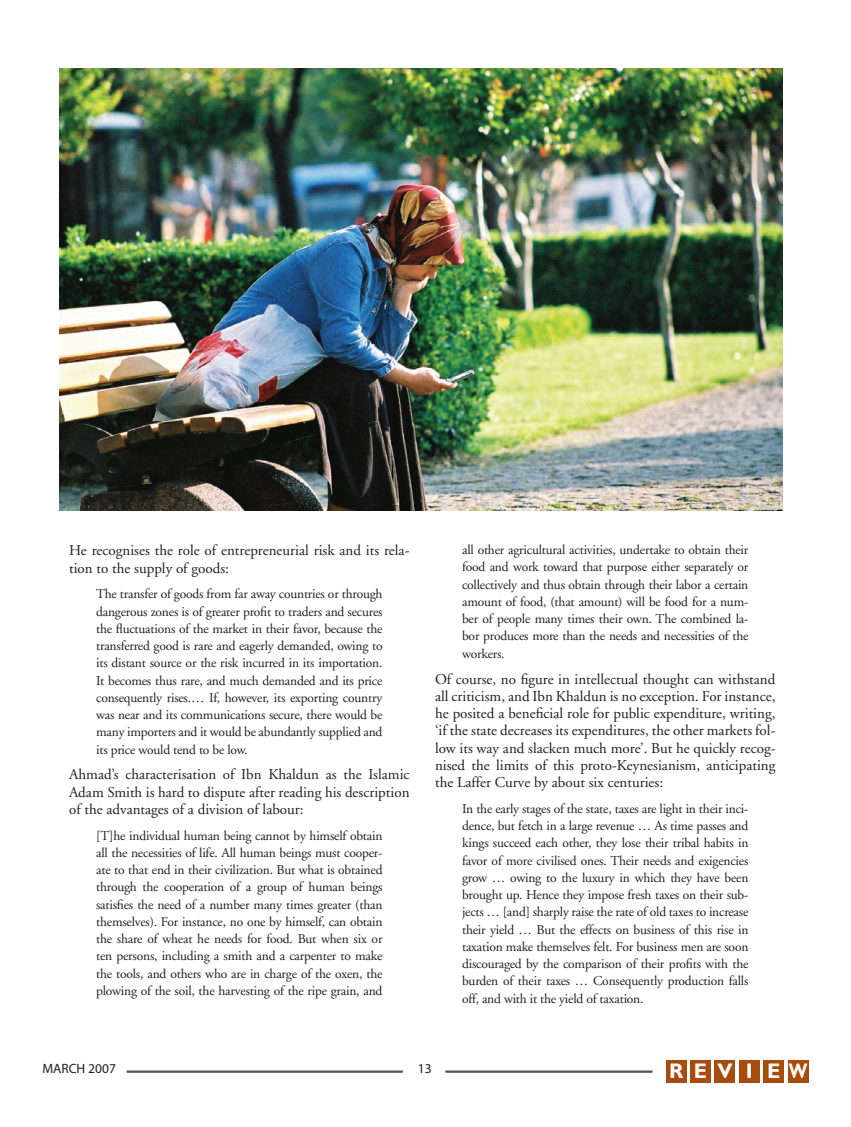
<style>
.page{position:relative;width:851px;height:1127px;background:#fff}
.page>*{position:absolute;margin:0;border:0;box-sizing:border-box;transform-origin:0 0}
.t1{font:700 21px "Gill Sans";color:#fff}
.t2{font:15px/17.2px "Adobe Garamond";color:#231f20;text-align:justify}
.t3{font:13.5px/17.2px "Adobe Garamond";letter-spacing:-.015em;color:#231f20;text-align:justify}
.t4{font:13.5px "Myriad Pro";color:#231f20}
</style>
<div class="page">
<div style="left:665px;top:1060px;width:21px;height:22px;background:#a84b0d"></div>
<div style="left:690px;top:1060px;width:20px;height:22px;background:#a84b0d"></div>
<div style="left:714px;top:1060px;width:21px;height:22px;background:#a84b0d"></div>
<div style="left:739px;top:1060px;width:20px;height:22px;background:#a84b0d"></div>
<div style="left:763px;top:1060px;width:20px;height:22px;background:#a84b0d"></div>
<div style="left:787px;top:1060px;width:21px;height:22px;background:#a84b0d"></div>
<hr style="left:127px;top:1071px;width:276px;height:1px;background:#231f20">
<hr style="left:127px;top:1072px;width:276px;height:1px;background:#231f20">
<hr style="left:445px;top:1071px;width:207px;height:1px;background:#231f20">
<hr style="left:445px;top:1072px;width:207px;height:1px;background:#231f20">
<img style="left:60px;top:69px;width:722px;height:441px">
<p class="t2" style="left:69px;top:542px;width:342px">He recognises the role of entrepreneurial risk and its rela&shy;tion to the supply of goods:</p>
<p class="t3" style="left:96px;top:586px;width:288px">The transfer of goods from far away countries or through dangerous zones is of greater profit to traders and secures the fluctuations of the market in their favor, because the transferred good is rare and eagerly demanded, owing to its distant source or the risk incurred in its importation.<br>It becomes thus rare, and much demanded and its price consequently rises.… If, however, its exporting country was near and its communications secure, there would be many importers and it would be abundantly supplied and its price would tend to be low.</p>
<p class="t2" style="left:69px;top:766px;width:342px">Ahmad’s characterisation of Ibn Khaldun as the Islamic Adam Smith is hard to dispute after reading his description of the advantages of a division of labour:</p>
<p class="t3" style="left:96px;top:827px;width:288px">[T]he individual human being cannot by himself obtain all the necessities of life. All human beings must cooper&shy;ate to that end in their civilization. But what is obtained through the cooperation of a group of human beings satisfies the need of a number many times greater (than themselves). For instance, no one by himself, can obtain the share of wheat he needs for food. But when six or ten persons, including a smith and a carpenter to make the tools, and others who are in charge of the oxen, the plowing of the soil, the harvesting of the ripe grain, and</p>
<p class="t3" style="left:462px;top:542px;width:288px">all other agricultural activities, undertake to obtain their food and work toward that purpose either separately or collectively and thus obtain through their labor a certain amount of food, (that amount) will be food for a num&shy;ber of people many times their own. The combined la&shy;bor produces more than the needs and necessities of the workers.</p>
<p class="t2" style="left:435px;top:670px;width:342px">Of course, no figure in intellectual thought can withstand all criticism, and Ibn Khaldun is no exception. For instance, he posited a beneficial role for public expenditure, writing, ‘if the state decreases its expenditures, the other markets fol&shy;low its way and slacken much more’. But he quickly recog&shy;nised the limits of this proto-Keynesianism, anticipating the Laffer Curve by about six centuries:</p>
<p class="t3" style="left:462px;top:800px;width:288px">In the early stages of the state, taxes are light in their inci&shy;dence, but fetch in a large revenue … As time passes and kings succeed each other, they lose their tribal habits in favor of more civilised ones. Their needs and exigencies grow … owing to the luxury in which they have been brought up. Hence they impose fresh taxes on their sub&shy;jects … [and] sharply raise the rate of old taxes to increase their yield … But the effects on business of this rise in taxation make themselves felt. For business men are soon discouraged by the comparison of their profits with the burden of their taxes … Consequently production falls off, and with it the yield of taxation.</p>
<p class="t4" style="left:43px;top:1061px;width:75px">MARCH 2007</p>
<p class="t4" style="left:418px;top:1061px;width:15px">13</p>
<h1 class="t1" style="left:669px;top:1058px;width:140px">REV I EW</h1>
</div>
